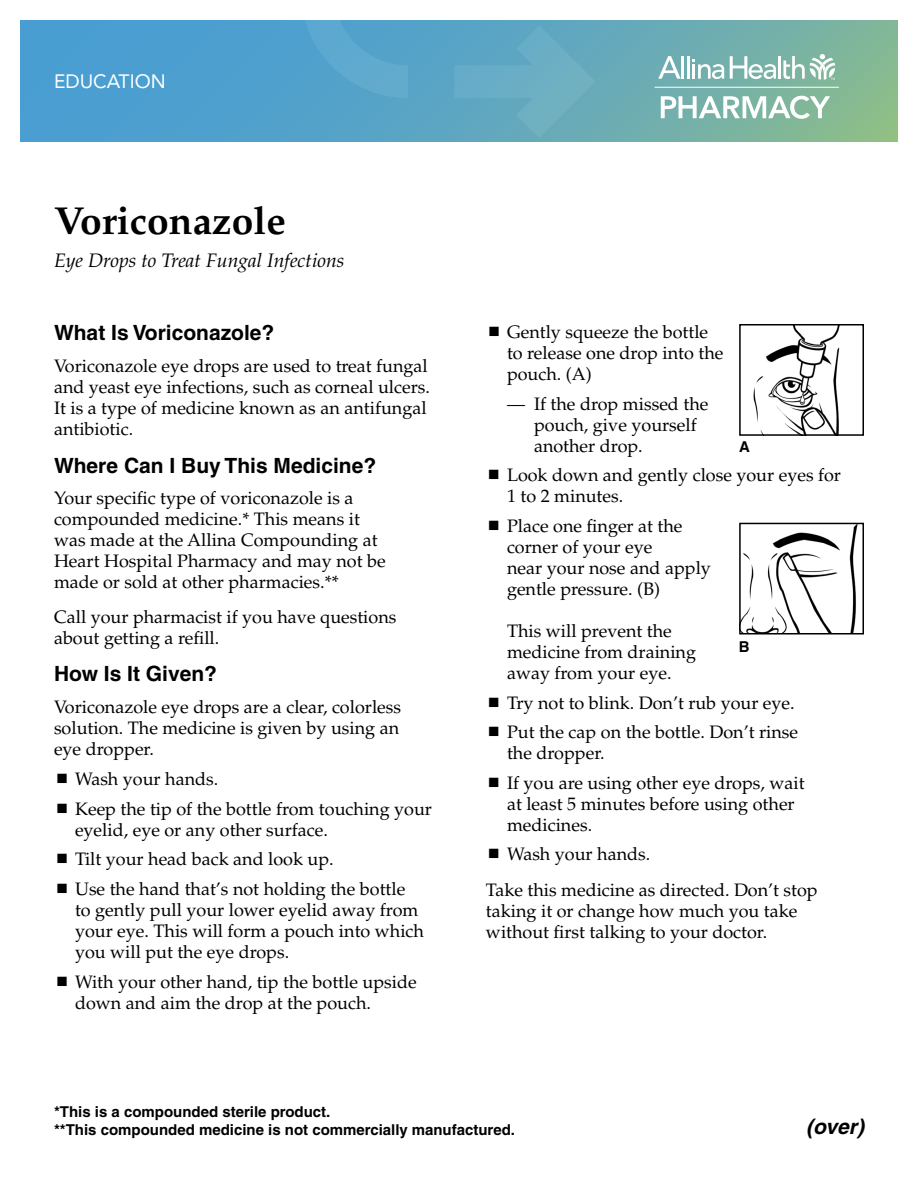
<style>
.page{position:relative;width:918px;height:1188px;background:#fff}
.page>*{position:absolute;margin:0;border:0;box-sizing:border-box;transform-origin:0 0}
.t1{font:700 39px "Palatino";color:#000}
.t2{font:700 21px "Helvetica";color:#000}
.t3{font:italic 700 21px "Helvetica";color:#000}
.t4{font:italic 19.5px "Palatino";color:#000}
.t5{font:19.2px "Avenir LT Std";color:#fff}
.t6{font:18px/21px "Palatino";color:#000}
.t7{font:700 15px/18px "Helvetica";color:#000}
</style>
<div class="page">
<img style="left:753px;top:327px;width:87px;height:106px">
<div style="left:739px;top:324px;width:125px;height:112px;border:2px solid #000"></div>
<img style="left:742px;top:526px;width:116px;height:105px">
<div style="left:739px;top:523px;width:125px;height:111px;border:2px solid #000"></div>
<svg style="left:20px;top:20px;width:878px;height:122px;background:#5ea7bd"></svg>
<svg style="left:454px;top:25px;width:142px;height:113px;background:#65aac1"></svg>
<svg style="left:301px;top:20px;width:127px;height:78px;background:#57a4cb"></svg>
<hr style="left:655px;top:87px;width:184px;height:1px;background:#fff">
<svg style="left:661px;top:96px;width:169px;height:23px"></svg>
<hr style="left:681px;top:56px;width:3px;height:23px;background:#fff">
<hr style="left:687px;top:56px;width:3px;height:23px;background:#fff">
<hr style="left:778px;top:56px;width:3px;height:23px;background:#fff">
<svg style="left:693px;top:59px;width:31px;height:20px"></svg>
<svg style="left:658px;top:56px;width:23px;height:23px"></svg>
<svg style="left:730px;top:56px;width:46px;height:23px"></svg>
<svg style="left:783px;top:54px;width:52px;height:26px"></svg>
<p class="t5" style="left:54px;top:70px;width:113px">EDUCATION</p>
<h1 class="t1" style="left:54px;top:198px;width:233px">Voriconazole</h1>
<p class="t4" style="left:54px;top:249px;width:292px">Eye Drops to Treat Fungal Infections</p>
<p class="t2" style="left:54px;top:320px;width:222px">What Is Voriconazole?</p>
<p class="t6" style="left:54px;top:356px;width:378px">Voriconazole eye drops are used to treat fungal and yeast eye infections, such as corneal ulcers.<br>It is a type of medicine known as an antifungal antibiotic.</p>
<p class="t2" style="left:54px;top:452px;width:324px">Where Can I Buy This Medicine?</p>
<p class="t6" style="left:54px;top:488px;width:333px">Your specific type of voriconazole is a compounded medicine.* This means it was made at the Allina Compounding at Heart Hospital Pharmacy and may not be made or sold at other pharmacies.**</p>
<p class="t6" style="left:54px;top:607px;width:344px">Call your pharmacist if you have questions about getting a refill.</p>
<p class="t2" style="left:54px;top:661px;width:165px">How Is It Given?</p>
<p class="t6" style="left:54px;top:697px;width:349px;text-align:justify">Voriconazole eye drops are a clear, colorless solution. The medicine is given by using an eye dropper.</p>
<p class="t6" style="left:75px;top:764px;width:359px;line-height:29.7px">Wash your hands.<br>Keep the tip of the bottle from touching your</p>
<p class="t6" style="left:75px;top:815px;width:332px;line-height:29.7px">eyelid, eye or any other surface.<br>Tilt your head back and look up.<br>Use the hand that’s not holding the bottle</p>
<p class="t6" style="left:75px;top:900px;width:351px">to gently pull your lower eyelid away from your eye. This will form a pouch into which you will put the eye drops.</p>
<p class="t6" style="left:75px;top:971px;width:343px">With your other hand, tip the bottle upside down and aim the drop at the pouch.</p>
<p class="t6" style="left:507px;top:322px;width:218px">Gently squeeze the bottle to release one drop into the pouch. (A)</p>
<p class="t6" style="left:534px;top:393px;width:176px;text-indent:-27px">— If the drop missed the pouch, give yourself another drop.</p>
<p class="t6" style="left:507px;top:465px;width:336px">Look down and gently close your eyes for<br>1 to 2 minutes.</p>
<p class="t6" style="left:507px;top:516px;width:205px">Place one finger at the corner of your eye<br>near your nose and apply gentle pressure. (B)</p>
<p class="t6" style="left:507px;top:621px;width:191px">This will prevent the medicine from draining away from your eye.</p>
<p class="t6" style="left:507px;top:688px;width:293px;line-height:29.7px">Try not to blink. Don’t rub your eye.<br>Put the cap on the bottle. Don’t rinse</p>
<p class="t6" style="left:507px;top:739px;width:299px;line-height:29.7px">the dropper.<br>If you are using other eye drops, wait</p>
<p class="t6" style="left:507px;top:794px;width:289px">at least 5 minutes before using other medicines.</p>
<p class="t6" style="left:486px;top:837px;width:333px;line-height:35.1px;text-indent:21px">Wash your hands.<br>Take this medicine as directed. Don’t stop</p>
<p class="t6" style="left:486px;top:900px;width:313px">taking it or change how much you take without first talking to your doctor.</p>
<p class="t7" style="left:739px;top:438px;width:12px">A</p>
<p class="t7" style="left:739px;top:638px;width:12px">B</p>
<p class="t7" style="left:54px;top:1102px;width:463px">*This is a compounded sterile product.<br>**This compounded medicine is not commercially manufactured.</p>
<p class="t3" style="left:806px;top:1114px;width:59px">(over)</p>
</div>
